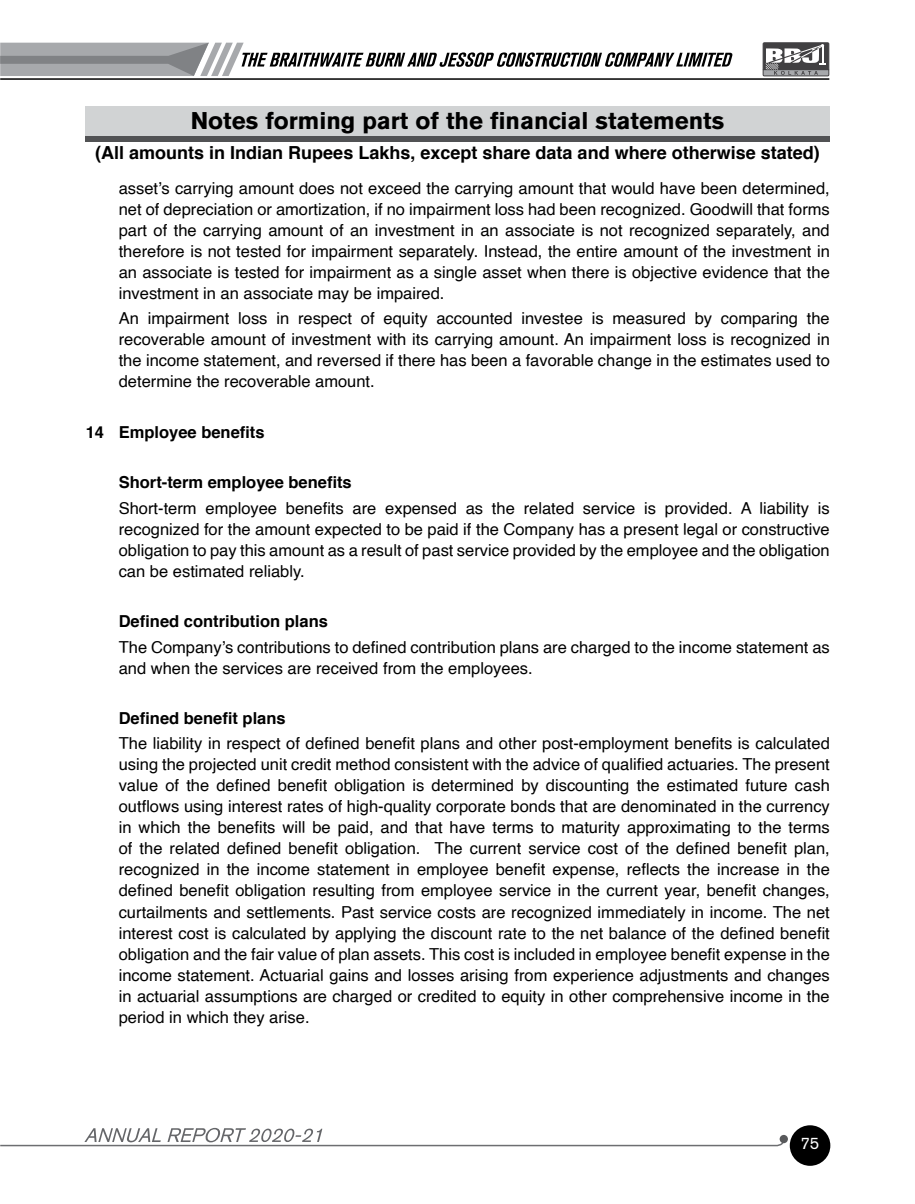
<style>
.page{position:relative;width:915px;height:1204px;background:#fff}
.page>*{position:absolute;margin:0;border:0;box-sizing:border-box;transform-origin:0 0}
.t1{font:700 24px "Nissan AG";color:#000}
.t2{font:700 18px "Helvetica";color:#000}
.t3{font:16.5px/21px "Helvetica";color:#000;text-align:justify}
.t4{font:700 16.5px "Helvetica";color:#000}
.t5{font:16.5px "Nissan AG";color:#fff}
</style>
<div class="page">
<svg style="left:762px;top:42px;width:67px;height:34px"></svg>
<hr style="left:0;top:78px;width:829px;height:2px;background:#000">
<svg style="left:0;top:43px;width:732px;height:33px"></svg>
<div style="left:789px;top:1125px;width:41px;height:40px;background:#000;border-radius:50%"></div>
<div style="left:779px;top:1134px;width:8px;height:9px;background:#58595b;border-radius:50%"></div>
<div style="left:85px;top:106px;width:744px;height:30px;background:#d1d3d4"></div>
<div style="left:85px;top:136px;width:744px;height:5px;background:#515254"></div>
<svg style="left:0;top:1127px;width:785px;height:19px"></svg>
<h1 class="t1" style="left:191px;top:107px;width:534px">Notes forming part of the financial statements</h1>
<p class="t2" style="left:95px;top:138px;width:726px">(All amounts in Indian Rupees Lakhs, except share data and where otherwise stated)</p>
<p class="t3" style="left:119px;top:178px;width:712px">asset’s carrying amount does not exceed the carrying amount that would have been determined, net of depreciation or amortization, if no impairment loss had been recognized. Goodwill that forms part of the carrying amount of an investment in an associate is not recognized separately, and therefore is not tested for impairment separately. Instead, the entire amount of the investment in an associate is tested for impairment as a single asset when there is objective evidence that the investment in an associate may be impaired.</p>
<p class="t3" style="left:119px;top:308px;width:712px">An impairment loss in respect of equity accounted investee is measured by comparing the recoverable amount of investment with its carrying amount. An impairment loss is recognized in the income statement, and reversed if there has been a favorable change in the estimates used to determine the recoverable amount.</p>
<p class="t4" style="left:86px;top:419px;width:180px">14 Employee benefits</p>
<p class="t4" style="left:119px;top:469px;width:234px">Short-term employee benefits</p>
<p class="t3" style="left:119px;top:498px;width:712px">Short-term employee benefits are expensed as the related service is provided. A liability is recognized for the amount expected to be paid if the Company has a present legal or constructive obligation to pay this amount as a result of past service provided by the employee and the obligation can be estimated reliably.</p>
<p class="t4" style="left:119px;top:608px;width:211px">Defined contribution plans</p>
<p class="t3" style="left:119px;top:636px;width:712px">The Company’s contributions to defined contribution plans are charged to the income statement as and when the services are received from the employees.</p>
<p class="t4" style="left:119px;top:705px;width:168px">Defined benefit plans</p>
<p class="t3" style="left:119px;top:733px;width:712px">The liability in respect of defined benefit plans and other post-employment benefits is calculated using the projected unit credit method consistent with the advice of qualified actuaries. The present value of the defined benefit obligation is determined by discounting the estimated future cash outflows using interest rates of high-quality corporate bonds that are denominated in the currency in which the benefits will be paid, and that have terms to maturity approximating to the terms of the related defined benefit obligation. The current service cost of the defined benefit plan, recognized in the income statement in employee benefit expense, reflects the increase in the defined benefit obligation resulting from employee service in the current year, benefit changes, curtailments and settlements. Past service costs are recognized immediately in income. The net interest cost is calculated by applying the discount rate to the net balance of the defined benefit obligation and the fair value of plan assets. This cost is included in employee benefit expense in the income statement. Actuarial gains and losses arising from experience adjustments and changes in actuarial assumptions are charged or credited to equity in other comprehensive income in the period in which they arise.</p>
<p class="t5" style="left:800px;top:1132px;width:21px">75</p>
</div>
